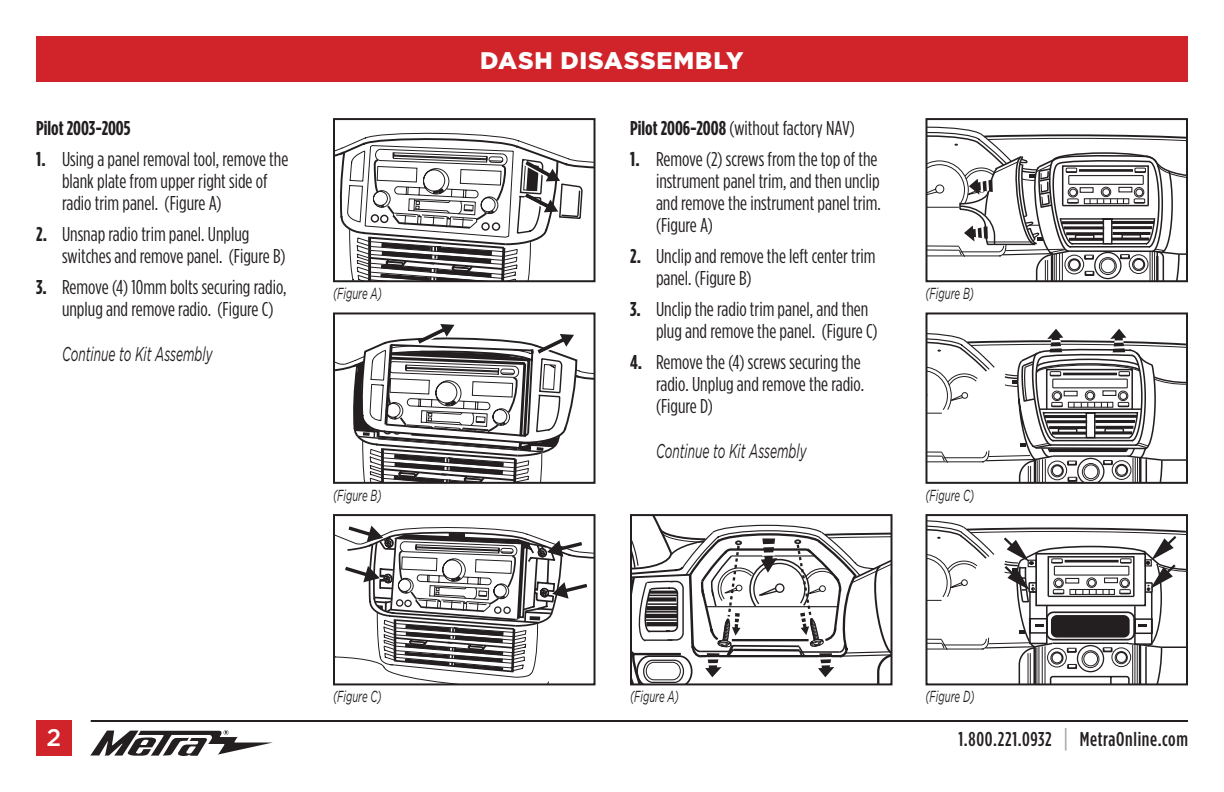
<style>
.page{position:relative;width:1224px;height:792px;background:#fff}
.page>*{position:absolute;margin:0;border:0;box-sizing:border-box;transform-origin:0 0}
.t1{font:900 24px "Gotham";letter-spacing:.03em;color:#fff}
.t2{font:500 24px "Gotham";color:#fff}
.t3{font:20px/22px "Gotham Condensed";color:#231f20}
.t4{font:italic 20px "Gotham";color:#231f20;scale:.6 1}
.t5{font:500 20px "Gotham Condensed";letter-spacing:.035em;color:#231f20}
.t6{font:700 20px "Gotham Condensed";color:#231f20}
.t7{font:italic 16px "Gotham";color:#231f20;scale:.6 1}
.s1{font-weight:700}
.s2{font-size:26px;color:#a8a9ad}
</style>
<div class="page">
<div style="left:36px;top:36px;width:1152px;height:45px;background:#d1232a"></div>
<svg style="left:90px;top:730px;width:183px;height:26px"></svg>
<hr style="left:91px;top:720px;width:1097px;height:2px;background:#231f20">
<div style="left:36px;top:720px;width:36px;height:36px;background:#d1232a"></div>
<svg style="left:336px;top:132px;width:257px;height:147px"></svg>
<div style="left:333px;top:118px;width:263px;height:164px;border:2px solid #231f20"></div>
<svg style="left:928px;top:126px;width:257px;height:153px"></svg>
<hr style="left:1063px;top:205px;width:86px;height:1px;background:#231f20">
<hr style="left:988px;top:244px;width:47px;height:1px;background:#231f20">
<hr style="left:987px;top:242px;width:45px;height:1px;background:#231f20">
<div style="left:925px;top:118px;width:263px;height:164px;border:2px solid #231f20"></div>
<svg style="left:336px;top:324px;width:257px;height:157px"></svg>
<div style="left:333px;top:312px;width:263px;height:172px;border:2px solid #231f20"></div>
<svg style="left:928px;top:329px;width:257px;height:152px"></svg>
<div style="left:925px;top:312px;width:263px;height:172px;border:2px solid #231f20"></div>
<svg style="left:336px;top:526px;width:257px;height:156px"></svg>
<div style="left:333px;top:514px;width:263px;height:171px;border:2px solid #231f20"></div>
<svg style="left:928px;top:520px;width:257px;height:162px"></svg>
<div style="left:925px;top:514px;width:263px;height:171px;border:2px solid #231f20"></div>
<svg style="left:633px;top:517px;width:257px;height:165px"></svg>
<div style="left:630px;top:514px;width:263px;height:171px;border:2px solid #231f20"></div>
<p class="t6" style="left:36px;top:117px;width:96px">Pilot 2003-2005</p>
<p class="t3" style="left:62px;top:148px;width:228px;text-indent:-26px"><span class="s1">1.</span> Using a panel removal tool, remove the blank plate from upper right side of radio trim panel. (Figure A)</p>
<p class="t3" style="left:62px;top:223px;width:225px;text-indent:-26px"><span class="s1">2.</span> Unsnap radio trim panel. Unplug switches and remove panel. (Figure B)</p>
<p class="t3" style="left:62px;top:276px;width:226px;text-indent:-26px"><span class="s1">3.</span> Remove (4) 10mm bolts securing radio, unplug and remove radio. (Figure C)</p>
<p class="t4" style="left:62px;top:343px;width:252px">Continue to Kit Assembly</p>
<p class="t1" style="left:480px;top:46px;width:265px">DASH DISASSEMBLY</p>
<p class="t3" style="left:630px;top:117px;width:226px"><span class="s1">Pilot 2006-2008</span> (without factory NAV)</p>
<p class="t3" style="left:656px;top:148px;width:226px;text-indent:-26px"><span class="s1">1.</span> Remove (2) screws from the top of the instrument panel trim, and then unclip and remove the instrument panel trim. (Figure A)</p>
<p class="t3" style="left:656px;top:245px;width:221px;text-indent:-26px"><span class="s1">2.</span> Unclip and remove the left center trim panel. (Figure B)</p>
<p class="t3" style="left:656px;top:298px;width:223px;text-indent:-26px"><span class="s1">3.</span> Unclip the radio trim panel, and then plug and remove the panel. (Figure C)</p>
<p class="t3" style="left:656px;top:351px;width:210px;text-indent:-26px"><span class="s1">4.</span> Remove the (4) screws securing the radio. Unplug and remove the radio. (Figure D)</p>
<p class="t4" style="left:656px;top:440px;width:252px">Continue to Kit Assembly</p>
<p class="t7" style="left:333px;top:285px;width:83px">(Figure A)</p>
<p class="t7" style="left:925px;top:285px;width:83px">(Figure B)</p>
<p class="t7" style="left:333px;top:486px;width:83px">(Figure B)</p>
<p class="t7" style="left:925px;top:486px;width:83px">(Figure C)</p>
<p class="t7" style="left:333px;top:688px;width:83px">(Figure C)</p>
<p class="t7" style="left:630px;top:688px;width:83px">(Figure A)</p>
<p class="t7" style="left:925px;top:688px;width:83px">(Figure D)</p>
<p class="t2" style="left:47px;top:724px;width:16px">2</p>
<p class="t5" style="left:959px;top:728px;width:231px">1.800.221.0932 <span class="s2">|</span> MetraOnline.com</p>
</div>
